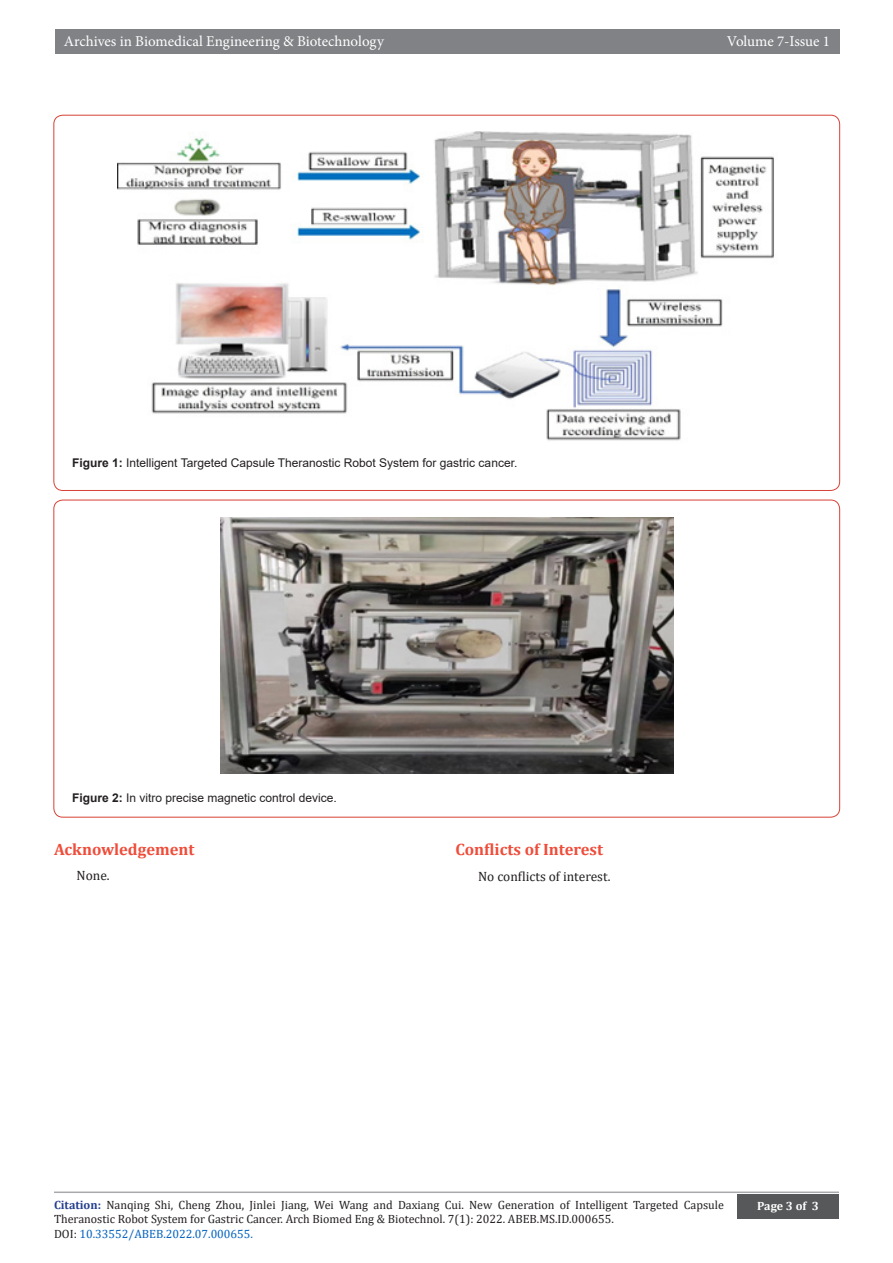
<style>
.page{position:relative;width:893px;height:1263px;background:#fff}
.page>*{position:absolute;margin:0;border:0;box-sizing:border-box;transform-origin:0 0}
.t1{font:700 16.5px "Cambria";color:#ef4c3a}
.t2{font:15px "Minion Pro";color:#fff}
.t3{font:13.5px "Cambria";color:#231f20}
.t4{font:12px/14.4px "Cambria";color:#231f20}
.t5{font:12px "Arial";color:#231f20}
.t6{font:12px "Cambria";color:#0563c1}
.t7{font:700 12px "Cambria";color:#fff}
.s1{font-weight:700}
.s2{font-weight:700;color:#253f8e}
.s3{color:#231f20}
</style>
<div class="page">
<hr style="left:54px;top:1191px;width:785px;height:2px;background:#a8a9ad">
<div style="left:55px;top:29px;width:785px;height:25px;background:#808285"></div>
<div style="left:737px;top:1194px;width:102px;height:25px;background:#57585a"></div>
<img style="left:117px;top:131px;width:657px;height:310px">
<img style="left:221px;top:518px;width:453px;height:256px">
<p class="t2" style="left:64px;top:31px;width:322px">Archives in Biomedical Engineering &amp; Biotechnology</p>
<p class="t2" style="left:727px;top:31px;width:105px">Volume 7-Issue 1</p>
<p class="t5" style="left:72px;top:455px;width:447px"><span class="s1">Figure 1:</span> Intelligent Targeted Capsule Theranostic Robot System for gastric cancer.</p>
<p class="t5" style="left:72px;top:789px;width:266px"><span class="s1">Figure 2:</span> In vitro precise magnetic control device.</p>
<p class="t1" style="left:54px;top:837px;width:142px">Acknowledgement</p>
<p class="t3" style="left:76px;top:867px;width:35px">None.</p>
<p class="t1" style="left:455px;top:837px;width:149px">Conflicts of Interest</p>
<p class="t3" style="left:478px;top:868px;width:134px">No conflicts of interest.</p>
<p class="t4" style="left:54px;top:1197px;width:671px"><span class="s2">Citation:</span> Nanqing Shi, Cheng Zhou, Jinlei Jiang, Wei Wang and Daxiang Cui. New Generation of Intelligent Targeted Capsule<br>Theranostic Robot System for Gastric Cancer. Arch Biomed Eng &amp; Biotechnol. 7(1): 2022. ABEB.MS.ID.000655.</p>
<p class="t6" style="left:54px;top:1226px;width:201px"><span class="s3">DOI:</span> 10.33552/ABEB.2022.07.000655.</p>
<p class="t7" style="left:757px;top:1197px;width:63px">Page 3 of 3</p>
</div>
